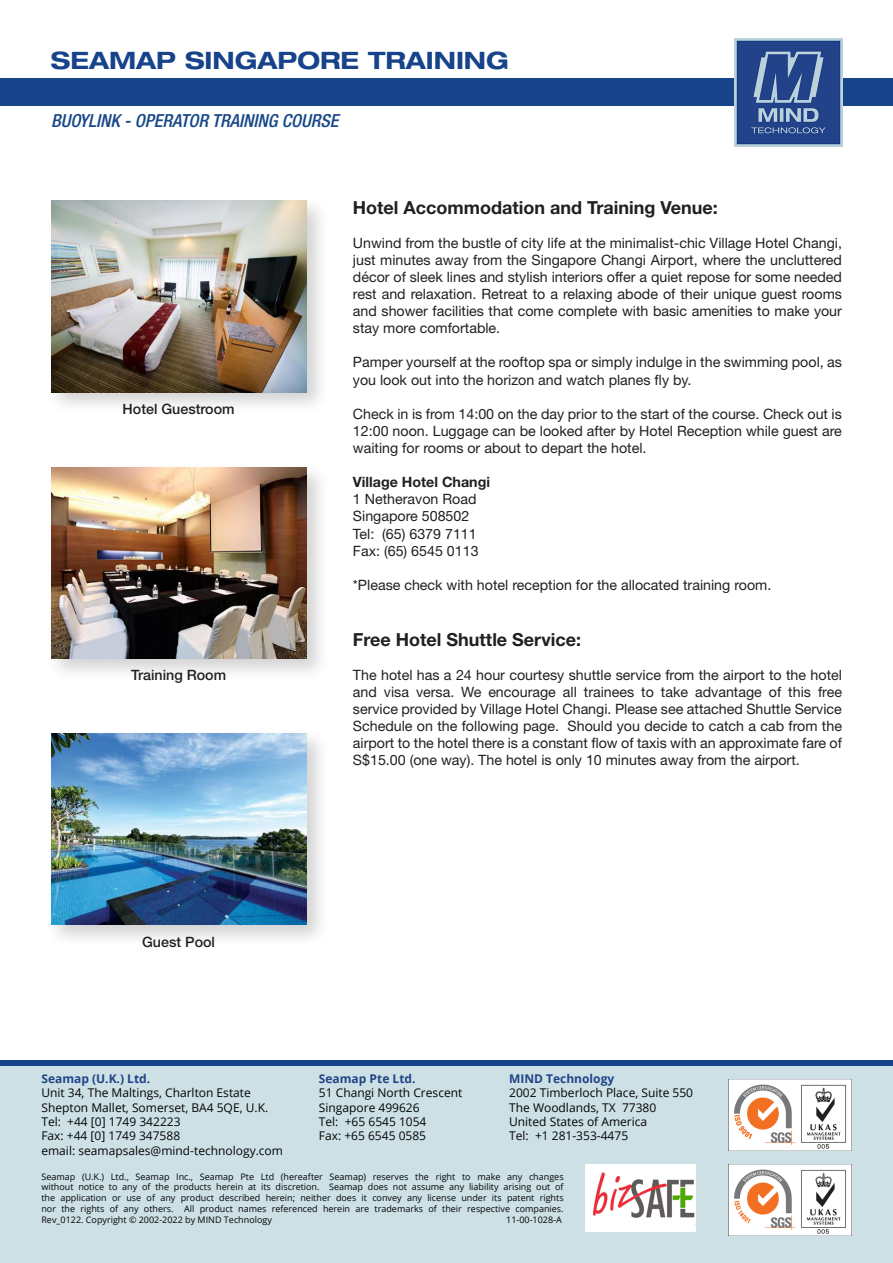
<style>
.page{position:relative;width:893px;height:1263px;background:#fff}
.page>*{position:absolute;margin:0;border:0;box-sizing:border-box;transform-origin:0 0}
.t1{font:700 expanded 24px "Helvetica Neue LT Std";color:#17438b}
.t2{font:700 18px "Helvetica Neue LT Std";color:#231f20}
.t3{font:italic 500 condensed 18px "Helvetica Neue";color:#174888}
.t4{font:14.25px/17.1px "Helvetica Neue LT Std";color:#231f20;text-align:justify}
.t5{font:500 14.25px "Helvetica Neue LT Std";color:#231f20}
.t6{font:700 14.25px "Helvetica Neue LT Std";color:#231f20}
.t7{font:12px "Open Sans";color:#040503}
.t8{font:700 12px "Open Sans";color:#204487}
.t9{font:9px/10.8px "Open Sans";color:#040503;text-align:justify}
</style>
<div class="page">
<div style="left:46px;top:195px;width:283px;height:220px;background:#231f20;opacity:.2"></div>
<img style="left:51px;top:201px;width:255px;height:191px">
<div style="left:46px;top:462px;width:283px;height:219px;background:#231f20;opacity:.2"></div>
<img style="left:51px;top:467px;width:255px;height:191px">
<div style="left:46px;top:728px;width:283px;height:220px;background:#231f20;opacity:.2"></div>
<img style="left:51px;top:733px;width:255px;height:192px">
<div style="left:0;top:79px;width:893px;height:27px;background:#17438b"></div>
<img style="left:735px;top:38px;width:108px;height:108px">
<div style="left:0;top:1065px;width:893px;height:198px;background:#cce0e6"></div>
<div style="left:0;top:1060px;width:893px;height:6px;background:#17438b"></div>
<img style="left:728px;top:1165px;width:123px;height:70px">
<img style="left:728px;top:1079px;width:123px;height:71px">
<img style="left:586px;top:1165px;width:109px;height:67px">
<p class="t1" style="left:51px;top:45px;width:460px">SEAMAP SINGAPORE TRAINING</p>
<p class="t3" style="left:51px;top:109px;width:289px">BUOYLINK - OPERATOR TRAINING COURSE</p>
<p class="t5" style="left:123px;top:401px;width:113px">Hotel Guestroom</p>
<p class="t5" style="left:131px;top:667px;width:97px">Training Room</p>
<p class="t2" style="left:353px;top:196px;width:366px">Hotel Accommodation and Training Venue:</p>
<p class="t4" style="left:353px;top:234px;width:491px">Unwind from the bustle of city life at the minimalist-chic Village Hotel Changi, just minutes away from the Singapore Changi Airport, where the uncluttered décor of sleek lines and stylish interiors offer a quiet repose for some needed rest and relaxation. Retreat to a relaxing abode of their unique guest rooms and shower facilities that come complete with basic amenities to make your stay more comfortable.</p>
<p class="t4" style="left:353px;top:354px;width:491px">Pamper yourself at the rooftop spa or simply indulge in the swimming pool, as you look out into the horizon and watch planes fly by.</p>
<p class="t4" style="left:353px;top:405px;width:490px">Check in is from 14:00 on the day prior to the start of the course. Check out is 12:00 noon. Luggage can be looked after by Hotel Reception while guest are waiting for rooms or about to depart the hotel.</p>
<p class="t6" style="left:353px;top:473px;width:139px">Village Hotel Changi</p>
<p class="t4" style="left:353px;top:490px;width:125px">1 Netheravon Road</p>
<p class="t4" style="left:353px;top:508px;width:118px">Singapore 508502</p>
<p class="t4" style="left:353px;top:525px;width:125px">Tel: (65) 6379 7111</p>
<p class="t4" style="left:353px;top:542px;width:127px">Fax: (65) 6545 0113</p>
<p class="t4" style="left:353px;top:576px;width:420px">*Please check with hotel reception for the allocated training room.</p>
<p class="t2" style="left:353px;top:628px;width:230px">Free Hotel Shuttle Service:</p>
<p class="t4" style="left:353px;top:666px;width:491px">The hotel has a 24 hour courtesy shuttle service from the airport to the hotel and visa versa. We encourage all trainees to take advantage of this free service provided by Village Hotel Changi. Please see attached Shuttle Service Schedule on the following page. Should you decide to catch a cab from the airport to the hotel there is a constant flow of taxis with an approximate fare of S$15.00 (one way). The hotel is only 10 minutes away from the airport.</p>
<p class="t5" style="left:142px;top:933px;width:74px">Guest Pool</p>
<p class="t8" style="left:41px;top:1070px;width:110px">Seamap (U.K.) Ltd.</p>
<p class="t7" style="left:41px;top:1084px;width:211px">Unit 34, The Maltings, Charlton Estate</p>
<p class="t7" style="left:41px;top:1099px;width:228px">Shepton Mallet, Somerset, BA4 5QE, U.K.</p>
<p class="t7" style="left:41px;top:1113px;width:141px">Tel: +44 [0] 1749 342223</p>
<p class="t7" style="left:41px;top:1128px;width:140px">Fax: +44 [0] 1749 347588</p>
<p class="t7" style="left:41px;top:1142px;width:243px">email: seamapsales@mind-technology.com</p>
<p class="t8" style="left:319px;top:1070px;width:98px">Seamap Pte Ltd.</p>
<p class="t7" style="left:319px;top:1084px;width:145px">51 Changi North Crescent</p>
<p class="t7" style="left:319px;top:1099px;width:102px">Singapore 499626</p>
<p class="t7" style="left:319px;top:1113px;width:109px">Tel: +65 6545 1054</p>
<p class="t7" style="left:319px;top:1128px;width:109px">Fax: +65 6545 0585</p>
<p class="t8" style="left:509px;top:1070px;width:107px">MIND Technology</p>
<p class="t7" style="left:509px;top:1084px;width:185px">2002 Timberloch Place, Suite 550</p>
<p class="t7" style="left:509px;top:1099px;width:149px">The Woodlands, TX 77380</p>
<p class="t7" style="left:509px;top:1113px;width:140px">United States of America</p>
<p class="t7" style="left:509px;top:1128px;width:121px">Tel: +1 281-353-4475</p>
<p class="t9" style="left:41px;top:1171px;width:524px">Seamap (U.K.) Ltd., Seamap Inc., Seamap Pte Ltd (hereafter Seamap) reserves the right to make any changes without notice to any of the products herein at its discretion. Seamap does not assume any liability arising out of the application or use of any product described herein; neither does it convey any license under its patent rights nor the rights of any others. All product names referenced herein are trademarks of their respective companies.<br>Rev_0122. Copyright © 2002-2022 by MIND Technology</p>
<p class="t9" style="left:506px;top:1214px;width:57px">11-00-1028-A</p>
</div>
